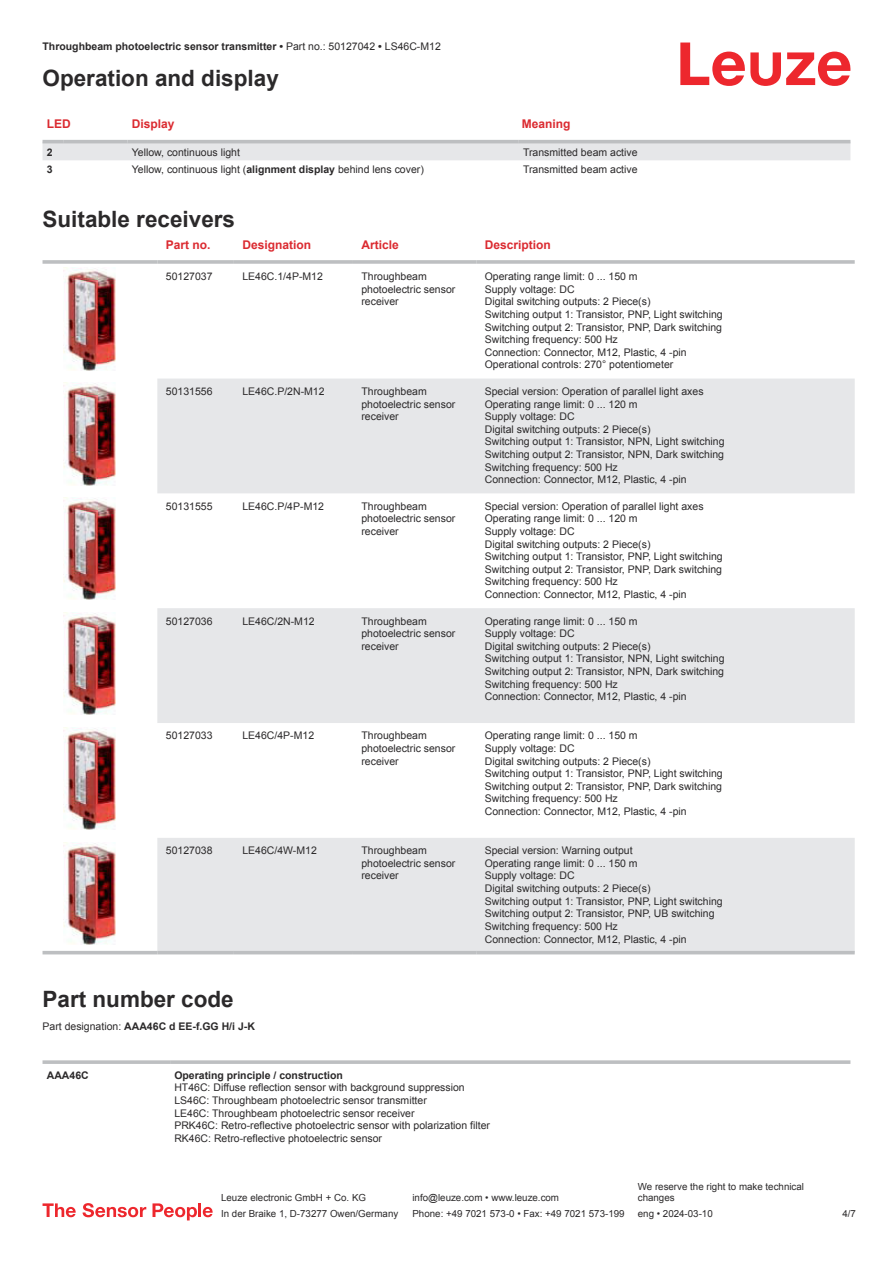
<style>
.page{position:relative;width:893px;height:1263px;background:#fff}
.page>*{position:absolute;margin:0;border:0;box-sizing:border-box;transform-origin:0 0}
.t1{font:700 22.5px "Arial";color:#2b292a}
.t2{font:700 12px "Arial";color:#db2a30}
.t3{font:10.5px/12.6px "Arial";color:#2b292a}
.t4{font:700 10.5px "Arial";color:#2b292a}
.t5{font:9.75px/11.7px "Arial";color:#2b292a}
.s1{font-weight:400}
.s2{font-weight:700}
</style>
<div class="page">
<svg style="left:680px;top:43px;width:170px;height:43px"></svg>
<div style="left:43px;top:143px;width:807px;height:17px;background:#e6e7e9"></div>
<hr style="left:43px;top:140px;width:21px;height:3px;background:#bdbfc1">
<hr style="left:64px;top:140px;width:64px;height:3px;background:#bdbfc1">
<hr style="left:128px;top:140px;width:391px;height:3px;background:#bdbfc1">
<hr style="left:519px;top:140px;width:331px;height:3px;background:#bdbfc1">
<svg style="left:157px;top:379px;width:698px;height:572px;fill:#e6e7e9"></svg>
<hr style="left:43px;top:260px;width:114px;height:4px;background:#bdbfc1">
<hr style="left:157px;top:260px;width:77px;height:4px;background:#c7c9ca">
<hr style="left:234px;top:260px;width:119px;height:4px;background:#bdbfc1">
<hr style="left:353px;top:260px;width:123px;height:4px;background:#bdbfc1">
<hr style="left:476px;top:260px;width:379px;height:4px;background:#c7c9ca">
<hr style="left:43px;top:951px;width:114px;height:3px;background:#bdbfc1">
<hr style="left:157px;top:951px;width:77px;height:3px;background:#bdbfc1">
<hr style="left:234px;top:951px;width:119px;height:3px;background:#bdbfc1">
<hr style="left:353px;top:951px;width:123px;height:3px;background:#bdbfc1">
<hr style="left:476px;top:951px;width:379px;height:3px;background:#bdbfc1">
<img style="left:64px;top:268px;width:52px;height:103px">
<img style="left:64px;top:383px;width:52px;height:103px">
<img style="left:64px;top:498px;width:52px;height:102px">
<img style="left:64px;top:612px;width:52px;height:103px">
<img style="left:64px;top:727px;width:52px;height:103px">
<img style="left:64px;top:842px;width:52px;height:103px">
<svg style="left:43px;top:1060px;width:127px;height:4px"></svg>
<svg style="left:170px;top:1060px;width:680px;height:4px;background:#c3c5c7"></svg>
<svg style="left:43px;top:1203px;width:33px;height:14px"></svg>
<svg style="left:83px;top:1203px;width:63px;height:14px"></svg>
<svg style="left:153px;top:1203px;width:44px;height:17px"></svg>
<hr style="left:198px;top:1203px;width:3px;height:14px;background:#ed272d">
<svg style="left:203px;top:1207px;width:10px;height:10px"></svg>
<p class="t4" style="left:43px;top:43px;width:400px">Throughbeam photoelectric sensor transmitter • <span class="s1">Part no.: 50127042</span> • <span class="s1">LS46C-M12</span></p>
<h1 class="t1" style="left:43px;top:70px;width:238px">Operation and display</h1>
<p class="t2" style="left:47px;top:119px;width:25px">LED</p>
<p class="t2" style="left:132px;top:119px;width:44px">Display</p>
<p class="t2" style="left:522px;top:119px;width:50px">Meaning</p>
<p class="t4" style="left:47px;top:148px;width:7px">2</p>
<p class="t3" style="left:132px;top:147px;width:110px">Yellow, continuous light</p>
<p class="t3" style="left:523px;top:147px;width:116px">Transmitted beam active</p>
<p class="t4" style="left:47px;top:165px;width:7px">3</p>
<p class="t3" style="left:132px;top:163px;width:293px">Yellow, continuous light (<span class="s2">alignment display</span> behind lens cover)</p>
<p class="t3" style="left:523px;top:163px;width:116px">Transmitted beam active</p>
<h1 class="t1" style="left:43px;top:211px;width:194px">Suitable receivers</h1>
<p class="t2" style="left:166px;top:241px;width:46px">Part no.</p>
<p class="t2" style="left:242px;top:241px;width:70px">Designation</p>
<p class="t2" style="left:361px;top:241px;width:39px">Article</p>
<p class="t2" style="left:485px;top:241px;width:68px">Description</p>
<p class="t3" style="left:166px;top:271px;width:48px">50127037</p>
<p class="t3" style="left:242px;top:271px;width:82px">LE46C.1/4P-M12</p>
<p class="t3" style="left:361px;top:271px;width:95px">Throughbeam photoelectric sensor receiver</p>
<p class="t3" style="left:485px;top:271px;width:239px">Operating range limit: 0 ... 150 m<br>Supply voltage: DC<br>Digital switching outputs: 2 Piece(s)<br>Switching output 1: Transistor, PNP, Light switching Switching output 2: Transistor, PNP, Dark switching Switching frequency: 500 Hz<br>Connection: Connector, M12, Plastic, 4 -pin Operational controls: 270° potentiometer</p>
<p class="t3" style="left:166px;top:386px;width:48px">50131556</p>
<p class="t3" style="left:242px;top:386px;width:84px">LE46C.P/2N-M12</p>
<p class="t3" style="left:361px;top:386px;width:95px">Throughbeam photoelectric sensor receiver</p>
<p class="t3" style="left:485px;top:386px;width:241px">Special version: Operation of parallel light axes Operating range limit: 0 ... 120 m<br>Supply voltage: DC<br>Digital switching outputs: 2 Piece(s)<br>Switching output 1: Transistor, NPN, Light switching Switching output 2: Transistor, NPN, Dark switching Switching frequency: 500 Hz<br>Connection: Connector, M12, Plastic, 4 -pin</p>
<p class="t3" style="left:166px;top:501px;width:48px">50131555</p>
<p class="t3" style="left:242px;top:501px;width:83px">LE46C.P/4P-M12</p>
<p class="t3" style="left:361px;top:501px;width:95px">Throughbeam photoelectric sensor receiver</p>
<p class="t3" style="left:485px;top:501px;width:239px">Special version: Operation of parallel light axes Operating range limit: 0 ... 120 m<br>Supply voltage: DC<br>Digital switching outputs: 2 Piece(s)<br>Switching output 1: Transistor, PNP, Light switching Switching output 2: Transistor, PNP, Dark switching Switching frequency: 500 Hz<br>Connection: Connector, M12, Plastic, 4 -pin</p>
<p class="t3" style="left:166px;top:616px;width:48px">50127036</p>
<p class="t3" style="left:242px;top:616px;width:74px">LE46C/2N-M12</p>
<p class="t3" style="left:361px;top:616px;width:95px">Throughbeam photoelectric sensor receiver</p>
<p class="t3" style="left:485px;top:616px;width:241px">Operating range limit: 0 ... 150 m<br>Supply voltage: DC<br>Digital switching outputs: 2 Piece(s)<br>Switching output 1: Transistor, NPN, Light switching Switching output 2: Transistor, NPN, Dark switching Switching frequency: 500 Hz<br>Connection: Connector, M12, Plastic, 4 -pin</p>
<p class="t3" style="left:166px;top:730px;width:48px">50127033</p>
<p class="t3" style="left:242px;top:730px;width:73px">LE46C/4P-M12</p>
<p class="t3" style="left:361px;top:730px;width:95px">Throughbeam photoelectric sensor receiver</p>
<p class="t3" style="left:485px;top:730px;width:239px">Operating range limit: 0 ... 150 m<br>Supply voltage: DC<br>Digital switching outputs: 2 Piece(s)<br>Switching output 1: Transistor, PNP, Light switching Switching output 2: Transistor, PNP, Dark switching Switching frequency: 500 Hz<br>Connection: Connector, M12, Plastic, 4 -pin</p>
<p class="t3" style="left:166px;top:845px;width:48px">50127038</p>
<p class="t3" style="left:242px;top:845px;width:76px">LE46C/4W-M12</p>
<p class="t3" style="left:361px;top:845px;width:95px">Throughbeam photoelectric sensor receiver</p>
<p class="t3" style="left:485px;top:845px;width:239px">Special version: Warning output<br>Operating range limit: 0 ... 150 m<br>Supply voltage: DC<br>Digital switching outputs: 2 Piece(s)<br>Switching output 1: Transistor, PNP, Light switching Switching output 2: Transistor, PNP, UB switching Switching frequency: 500 Hz<br>Connection: Connector, M12, Plastic, 4 -pin</p>
<h1 class="t1" style="left:43px;top:991px;width:193px">Part number code</h1>
<p class="t4" style="left:43px;top:1022px;width:214px"><span class="s1">Part designation:</span> AAA46C d EE-f.GG H/i J-K</p>
<p class="t4" style="left:47px;top:1071px;width:43px">AAA46C</p>
<p class="t4" style="left:174px;top:1071px;width:170px">Operating principle / construction</p>
<p class="t3" style="left:174px;top:1082px;width:317px">HT46C: Diffuse reflection sensor with background suppression LS46C: Throughbeam photoelectric sensor transmitter<br>LE46C: Throughbeam photoelectric sensor receiver<br>PRK46C: Retro-reflective photoelectric sensor with polarization filter RK46C: Retro-reflective photoelectric sensor</p>
<p class="t5" style="left:221px;top:1193px;width:146px">Leuze electronic GmbH + Co. KG</p>
<p class="t5" style="left:412px;top:1193px;width:148px">info@leuze.com • www.leuze.com</p>
<p class="t5" style="left:638px;top:1181px;width:168px">We reserve the right to make technical changes</p>
<p class="t5" style="left:221px;top:1209px;width:179px">In der Braike 1, D-73277 Owen/Germany</p>
<p class="t5" style="left:412px;top:1209px;width:214px">Phone: +49 7021 573-0 • Fax: +49 7021 573-199</p>
<p class="t5" style="left:638px;top:1209px;width:76px">eng • 2024-03-10</p>
<p class="t5" style="left:842px;top:1209px;width:15px">4 /7</p>
</div>
